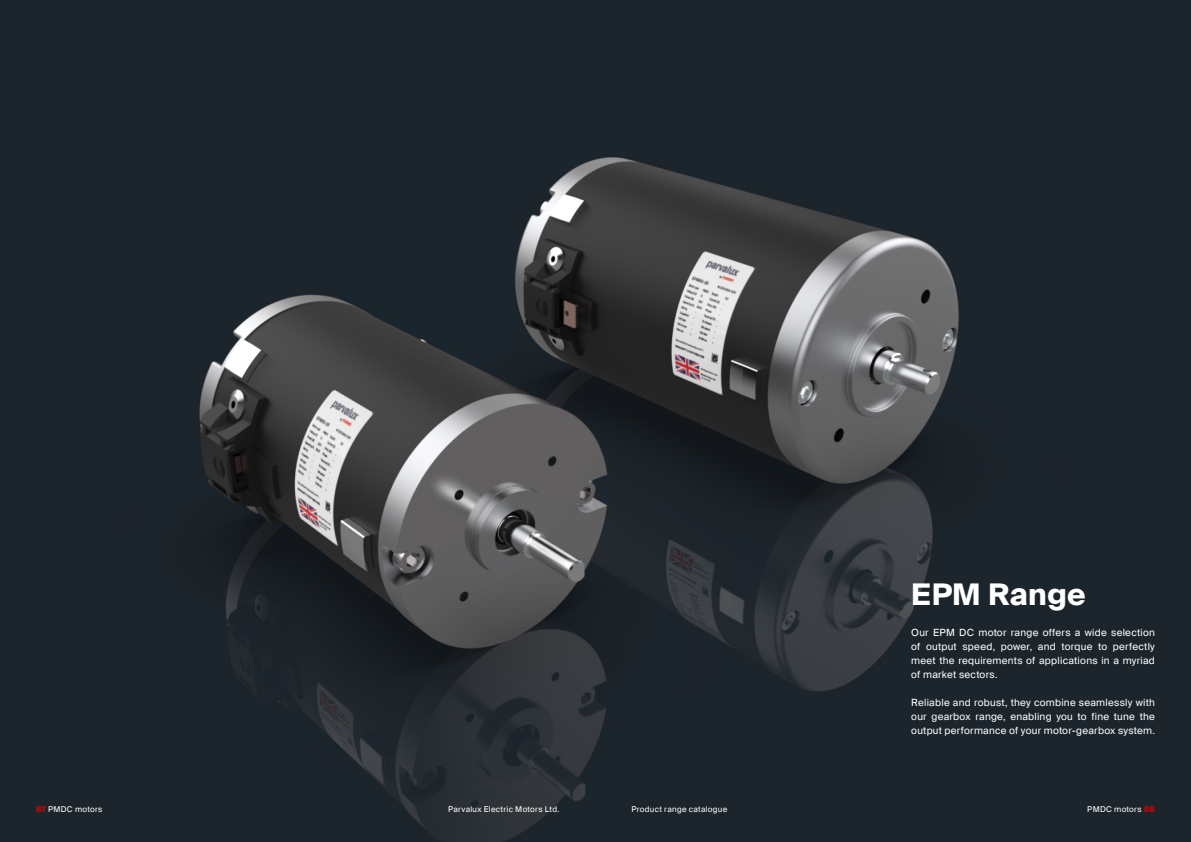
<style>
.page{position:relative;width:1191px;height:842px;background:#fff}
.page>*{position:absolute;margin:0;border:0;box-sizing:border-box;transform-origin:0 0}
.t1{font:700 30px "Suisse Intl";letter-spacing:.015em;color:#fff}
.t2{font:10px/14px "Suisse Intl";letter-spacing:.025em;color:#fff;text-align:justify}
.t3{font:8px "Suisse Intl";letter-spacing:.035em;color:#fff}
.s1{font-weight:700;color:#dc0000}
</style>
<div class="page">
<img style="left:0;top:0;width:1191px;height:842px">
<h1 class="t1" style="left:911px;top:577px;width:176px">EPM Range</h1>
<p class="t2" style="left:911px;top:625px;width:245px">Our EPM DC motor range offers a wide selection of output speed, power, and torque to perfectly meet the requirements of applications in a myriad of market sectors.</p>
<p class="t2" style="left:911px;top:695px;width:245px">Reliable and robust, they combine seamlessly with our gearbox range, enabling you to fine tune the output performance of your motor-gearbox system.</p>
<p class="t3" style="left:36px;top:805px;width:68px"><span class="s1">87</span> PMDC motors</p>
<p class="t3" style="left:448px;top:805px;width:113px">Parvalux Electric Motors Ltd.</p>
<p class="t3" style="left:631px;top:805px;width:97px">Product range catalogue</p>
<p class="t3" style="left:1087px;top:805px;width:69px">PMDC motors <span class="s1">88</span></p>
</div>
